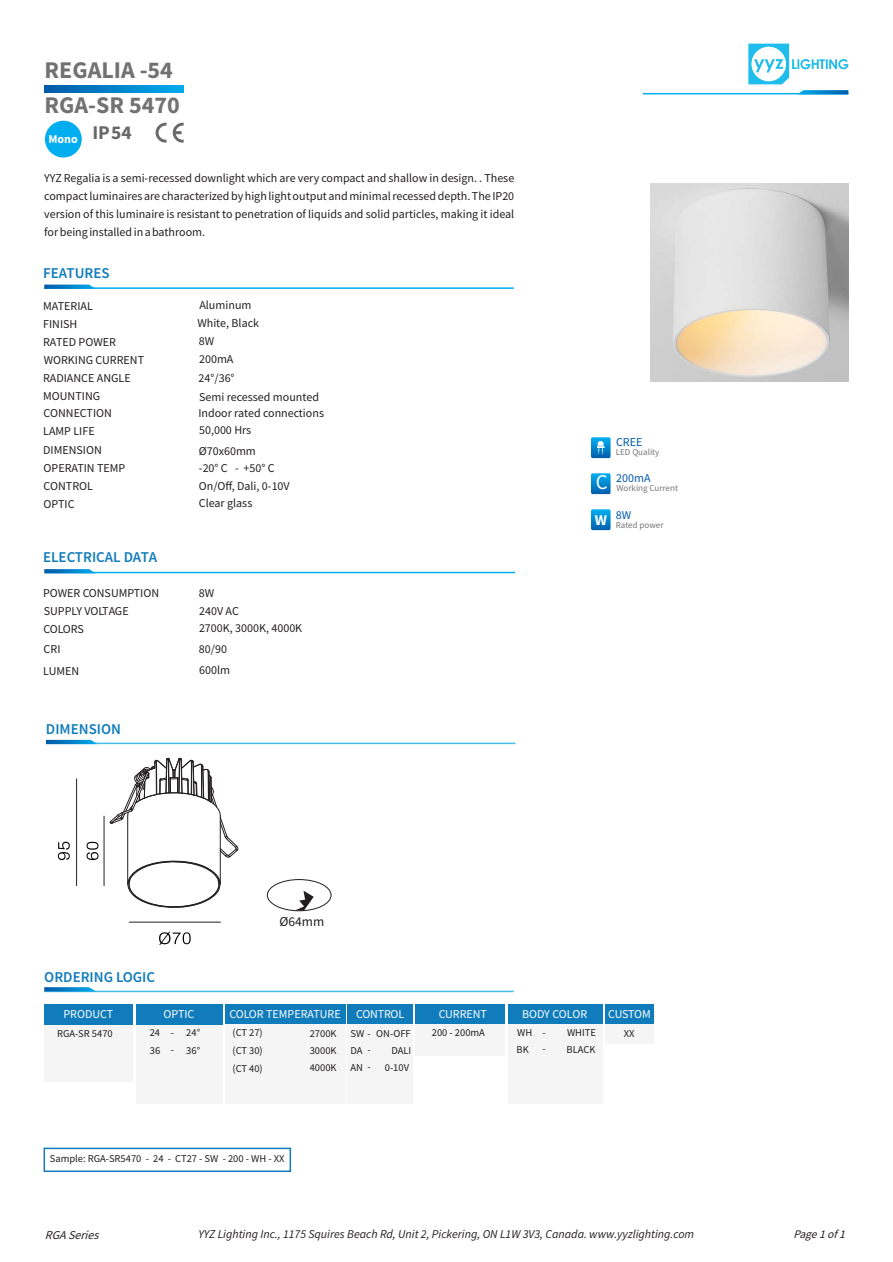
<style>
.page{position:relative;width:893px;height:1262px;background:#fff}
.page>*{position:absolute;margin:0;border:0;box-sizing:border-box;transform-origin:0 0}
.t1{font:700 24px/35.5px "Source Sans Pro";color:#737273}
.t2{font:21px "Source Sans Pro";color:#fff}
.t3{font:600 15px "Source Sans Pro";color:#107cbc}
.t4{font:13.5px "Source Sans Pro";color:#231f20}
.t5{font:12px/18px "Source Sans Pro";color:#231f20}
.t6{font:italic 12px "Source Sans Pro";color:#231f20}
.t7{font:12px "Source Sans Pro";letter-spacing:-.005em;color:#fff}
.t8{font:12px "Source Sans Pro";color:#0059aa}
.t9{font:italic 12px "Source Sans Pro";color:#231f20}
.t10{font:700 12px "Source Sans Pro";color:#fff}
.t11{font:italic 11.55px "Source Sans Pro";color:#231f20}
.t12{font:10.5px/17.5px "Source Sans Pro";color:#231f20}
.t13{font:9px "Source Sans Pro";color:#767677}
</style>
<div class="page">
<img style="left:650px;top:183px;width:198px;height:198px">
<svg style="left:748px;top:44px;width:100px;height:40px"></svg>
<hr style="left:643px;top:93px;width:205px;height:1px;background:#00aeef">
<svg style="left:796px;top:90px;width:52px;height:4px"></svg>
<hr style="left:44px;top:990px;width:469px;height:2px;background:#45bcec">
<svg style="left:44px;top:987px;width:52px;height:4px"></svg>
<svg style="left:591px;top:437px;width:19px;height:21px"></svg>
<svg style="left:597px;top:441px;width:7px;height:13px"></svg>
<svg style="left:591px;top:473px;width:19px;height:21px"></svg>
<svg style="left:591px;top:509px;width:19px;height:21px"></svg>
<svg style="left:156px;top:123px;width:10px;height:20px"></svg>
<svg style="left:173px;top:123px;width:11px;height:20px"></svg>
<div style="left:45px;top:121px;width:37px;height:36px;background:#00aeef;border-radius:50%"></div>
<div style="left:44px;top:1147px;width:247px;height:25px;border:2px solid #107cbc"></div>
<svg style="left:45px;top:85px;width:138px;height:8px"></svg>
<hr style="left:46px;top:742px;width:469px;height:2px;background:#45bcec">
<svg style="left:46px;top:740px;width:52px;height:4px"></svg>
<div style="left:136px;top:1024px;width:86px;height:79px;background:#f5f5f5"></div>
<div style="left:44px;top:1024px;width:89px;height:57px;background:#f5f5f5"></div>
<div style="left:136px;top:1004px;width:86px;height:20px;background:#107cbc"></div>
<div style="left:44px;top:1004px;width:89px;height:20px;background:#107cbc"></div>
<div style="left:415px;top:1004px;width:90px;height:20px;background:#107cbc"></div>
<div style="left:415px;top:1024px;width:90px;height:32px;background:#f5f5f5"></div>
<div style="left:508px;top:1004px;width:94px;height:20px;background:#107cbc"></div>
<div style="left:508px;top:1024px;width:94px;height:79px;background:#f5f5f5"></div>
<div style="left:348px;top:1004px;width:65px;height:20px;background:#107cbc"></div>
<div style="left:605px;top:1004px;width:48px;height:20px;background:#107cbc"></div>
<div style="left:348px;top:1024px;width:65px;height:79px;background:#f5f5f5"></div>
<div style="left:605px;top:1024px;width:48px;height:19px;background:#f5f5f5"></div>
<div style="left:225px;top:1004px;width:120px;height:20px;background:#107cbc"></div>
<div style="left:225px;top:1024px;width:120px;height:79px;background:#f5f5f5"></div>
<hr style="left:44px;top:287px;width:469px;height:2px;background:#00aeef">
<svg style="left:44px;top:284px;width:52px;height:5px"></svg>
<hr style="left:45px;top:572px;width:470px;height:1px;background:#00aeef">
<svg style="left:44px;top:569px;width:52px;height:4px"></svg>
<svg style="left:298px;top:890px;width:16px;height:20px"></svg>
<div style="left:267px;top:879px;width:64px;height:32px;border:1px solid #221e1f;border-radius:50%"></div>
<svg style="left:109px;top:742px;width:129px;height:166px"></svg>
<hr style="left:104px;top:816px;width:1px;height:69px;background:#231f20">
<hr style="left:129px;top:922px;width:91px;height:1px;background:#231f20">
<hr style="left:76px;top:779px;width:1px;height:106px;background:#231f20">
<svg style="left:159px;top:931px;width:32px;height:14px"></svg>
<svg style="left:58px;top:841px;width:12px;height:19px"></svg>
<svg style="left:87px;top:841px;width:11px;height:19px"></svg>
<h1 class="t1" style="left:44px;top:54px;width:137px">REGALIA -54<br>RGA-SR 5470</h1>
<p class="t10" style="left:48px;top:134px;width:85px">Mono <sup>IP54</sup></p>
<p class="t5" style="left:44px;top:169px;width:471px;text-align:justify">YYZ Regalia is a semi-recessed downlight which are very compact and shallow in design. . These compact luminaires are characterized by high light output and minimal recessed depth. The IP20 version of this luminaire is resistant to penetration of liquids and solid particles, making it ideal for being installed in a bathroom.</p>
<p class="t3" style="left:43px;top:267px;width:68px">FEATURES</p>
<p class="t5" style="left:43px;top:298px;width:74px">MATERIAL<br>FINISH<br>RATED POWER</p>
<p class="t5" style="left:43px;top:370px;width:89px">RADIANCE ANGLE</p>
<p class="t5" style="left:44px;top:352px;width:102px">WORKING CURRENT</p>
<p class="t5" style="left:43px;top:388px;width:58px">MOUNTING</p>
<p class="t5" style="left:43px;top:405px;width:70px">CONNECTION<br>LAMP LIFE</p>
<p class="t5" style="left:199px;top:297px;width:54px">Aluminum</p>
<p class="t5" style="left:197px;top:315px;width:63px">White, Black</p>
<p class="t5" style="left:199px;top:333px;width:17px">8W</p>
<p class="t5" style="left:199px;top:351px;width:36px">200mA</p>
<p class="t5" style="left:198px;top:369px;width:122px;line-height:19.6px">24°/36°<br>Semi recessed mounted</p>
<p class="t5" style="left:198px;top:405px;width:127px">Indoor rated connections</p>
<p class="t5" style="left:199px;top:422px;width:54px">50,000 Hrs</p>
<p class="t5" style="left:43px;top:442px;width:60px">DIMENSION</p>
<p class="t5" style="left:199px;top:443px;width:59px">Ø70x60mm</p>
<p class="t5" style="left:44px;top:460px;width:83px">OPERATIN TEMP<br>CONTROL<br>OPTIC</p>
<p class="t5" style="left:199px;top:460px;width:77px">-20° C - +50° C</p>
<p class="t5" style="left:199px;top:477px;width:92px">On/Off, Dali, 0-10V</p>
<p class="t5" style="left:199px;top:495px;width:55px">Clear glass</p>
<p class="t3" style="left:43px;top:551px;width:116px">ELECTRICAL DATA</p>
<p class="t5" style="left:43px;top:585px;width:117px">POWER CONSUMPTION<br>SUPPLY VOLTAGE<br>COLORS</p>
<p class="t5" style="left:44px;top:641px;width:18px">CRI</p>
<p class="t5" style="left:199px;top:585px;width:17px">8W</p>
<p class="t5" style="left:199px;top:602px;width:41px">240V AC</p>
<p class="t5" style="left:199px;top:641px;width:30px">80/90</p>
<p class="t5" style="left:199px;top:620px;width:105px">2700K, 3000K, 4000K</p>
<p class="t5" style="left:43px;top:663px;width:38px">LUMEN</p>
<p class="t5" style="left:199px;top:662px;width:32px">600lm</p>
<p class="t3" style="left:46px;top:722px;width:77px">DIMENSION</p>
<p class="t3" style="left:44px;top:970px;width:112px">ORDERING LOGIC</p>
<p class="t4" style="left:279px;top:916px;width:46px">Ø64mm</p>
<p class="t8" style="left:616px;top:437px;width:28px">CREE</p>
<p class="t13" style="left:616px;top:449px;width:45px">LED Quality</p>
<p class="t8" style="left:616px;top:473px;width:36px">200mA</p>
<h2 class="t2" style="left:596px;top:473px;width:13px">C</h2>
<p class="t13" style="left:616px;top:485px;width:63px">Working Current</p>
<p class="t8" style="left:615px;top:509px;width:17px">8W</p>
<p class="t13" style="left:594px;top:521px;width:70px"><sup>W</sup> Rated power</p>
<p class="t7" style="left:63px;top:1009px;width:51px">PRODUCT</p>
<p class="t7" style="left:438px;top:1009px;width:50px">CURRENT</p>
<p class="t12" style="left:432px;top:1025px;width:55px">200 - 200mA</p>
<p class="t7" style="left:163px;top:1009px;width:32px">OPTIC</p>
<p class="t7" style="left:230px;top:1009px;width:113px">COLOR TEMPERATURE</p>
<p class="t12" style="left:233px;top:1025px;width:32px;text-align:justify">(CT 27) (CT 30) (CT 40)</p>
<p class="t12" style="left:310px;top:1025px;width:28px;line-height:17px;text-align:justify">2700K 3000K 4000K</p>
<p class="t7" style="left:356px;top:1009px;width:49px">CONTROL</p>
<p class="t7" style="left:608px;top:1009px;width:44px">CUSTOM</p>
<p class="t12" style="left:623px;top:1025px;width:12px">XX</p>
<p class="t7" style="left:522px;top:1009px;width:67px">BODY COLOR</p>
<p class="t12" style="left:517px;top:1025px;width:30px">WH -</p>
<p class="t12" style="left:567px;top:1025px;width:31px">WHITE</p>
<p class="t12" style="left:516px;top:1041px;width:14px">BK</p>
<p class="t12" style="left:542px;top:1041px;width:55px">- BLACK</p>
<p class="t12" style="left:150px;top:1024px;width:12px;line-height:18.3px">24<br>36</p>
<p class="t12" style="left:171px;top:1024px;width:5px">- -</p>
<p class="t12" style="left:186px;top:1024px;width:15px;line-height:18.3px">24°<br>36°</p>
<p class="t12" style="left:57px;top:1025px;width:57px">RGA-SR 5470</p>
<p class="t12" style="left:350px;top:1025px;width:62px">SW ON-OFF</p>
<p class="t12" style="left:350px;top:1059px;width:22px">AN -</p>
<p class="t12" style="left:367px;top:1026px;width:5px;line-height:16.4px">- -</p>
<p class="t12" style="left:350px;top:1042px;width:14px">DA</p>
<p class="t12" style="left:385px;top:1043px;width:28px;line-height:16.8px;text-align:right">DALI<br>0-10V</p>
<p class="t12" style="left:50px;top:1151px;width:236px">Sample: RGA-SR5470 - 24 - CT27 - SW - 200 - WH - XX</p>
<p class="t9" style="left:45px;top:1230px;width:58px">RGA Series</p>
<p class="t6" style="left:198px;top:1228px;width:497px">YYZ Lighting Inc., 1175 Squires Beach Rd, Unit 2, Pickering, ON L1W 3V3, Canada. www.yyzlighting.com</p>
<p class="t11" style="left:793px;top:1229px;width:56px">Page1of 1</p>
</div>
